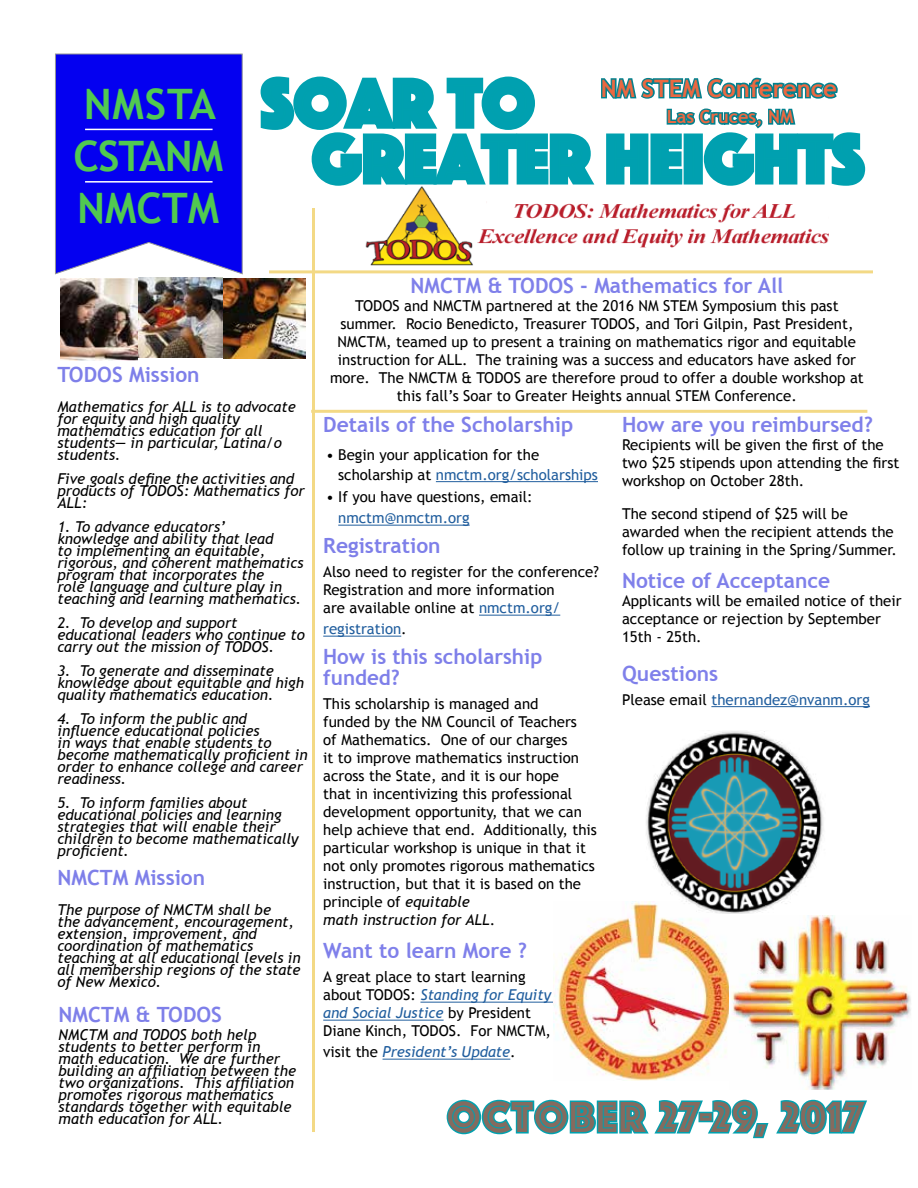
<style>
.page{position:relative;width:918px;height:1188px;background:#fff}
.page>*{position:absolute;margin:0;border:0;box-sizing:border-box;transform-origin:0 0}
.t1{font:72px "Phosphate Inline";color:#00a0b0}
.t2{font:45px "Phosphate Inline";letter-spacing:.04em;color:#856b5f}
.t3{font:700 42px/52.3px "Trebuchet MS";color:#51c951}
.t4{font:700 24px "Trebuchet MS";color:#eb6841}
.t5{font:700 21px "Trebuchet MS";color:#7f80ea}
.t6{font:700 21px/21px "Trebuchet MS";color:#7e7fe9}
.t7{font:700 18px "Trebuchet MS";color:#eb6841}
.t8{font:15px/18px "Trebuchet MS";color:#000}
.t9{font:italic 15px/12px "Trebuchet MS";color:#000}
.t10{font:15px "Trebuchet MS";color:#215e9e}
.t11{font:italic 15px "Trebuchet MS";color:#215e9e}
.s1{color:#215e9e}
.s2{color:#000}
.s3{font-style:italic}
.s4{font-style:italic;color:#215e9e}
.s5{font-style:normal;color:#000}
</style>
<div class="page">
<svg style="left:55px;top:53px;width:188px;height:222px;background:#1a17ef"></svg>
<svg style="left:260px;top:76px;width:606px;height:110px"></svg>
<hr style="left:269px;top:270px;width:604px;height:3px;background:#f3d985">
<hr style="left:311px;top:410px;width:556px;height:3px;background:#f3d985">
<hr style="left:436px;top:481px;width:162px;height:1px;background:#215e9e">
<hr style="left:338px;top:525px;width:132px;height:1px;background:#215e9e">
<hr style="left:479px;top:615px;width:81px;height:1px;background:#215e9e">
<hr style="left:323px;top:636px;width:78px;height:1px;background:#215e9e">
<hr style="left:420px;top:1002px;width:136px;height:1px;background:#215e9e">
<hr style="left:323px;top:1020px;width:121px;height:1px;background:#215e9e">
<hr style="left:383px;top:1059px;width:127px;height:1px;background:#215e9e">
<hr style="left:711px;top:706px;width:159px;height:1px;background:#215e9e">
<hr style="left:312px;top:208px;width:3px;height:924px;background:#f3d985">
<svg style="left:446px;top:1099px;width:421px;height:40px"></svg>
<hr style="left:85px;top:129px;width:128px;height:1px;background:#fff">
<hr style="left:85px;top:181px;width:128px;height:2px;background:#fff">
<img style="left:731px;top:916px;width:180px;height:173px">
<img style="left:554px;top:902px;width:175px;height:179px">
<img style="left:646px;top:731px;width:177px;height:182px">
<img style="left:61px;top:279px;width:77px;height:81px">
<img style="left:138px;top:278px;width:84px;height:80px">
<img style="left:224px;top:278px;width:81px;height:80px">
<img style="left:366px;top:185px;width:463px;height:80px">
<h3 class="t3" style="left:73px;top:78px;width:151px">NMSTA<br>CSTANM<br>NMCTM</h3>
<h1 class="t1" style="left:261px;top:52px;width:275px">SOAR TO</h1>
<h3 class="t4" style="left:601px;top:73px;width:238px">NM STEM Conference</h3>
<p class="t7" style="left:667px;top:105px;width:128px">Las Cruces, NM</p>
<h1 class="t1" style="left:312px;top:108px;width:554px">GREATER HEIGHTS</h1>
<h3 class="t6" style="left:57px;top:364px;width:144px">TODOS Mission</h3>
<p class="t9" style="left:57px;top:401px;width:240px">Mathematics for ALL is to advocate for equity and high quality mathematics education for all students— in particular, Latina/o students.</p>
<p class="t9" style="left:57px;top:473px;width:249px">Five goals define the activities and products of TODOS: Mathematics for<br>ALL:</p>
<p class="t9" style="left:57px;top:521px;width:248px">1. To advance educators’<br>knowledge and ability that lead<br>to implementing an equitable, rigorous, and coherent mathematics program that incorporates the<br>role language and culture play in teaching and learning mathematics.</p>
<p class="t9" style="left:57px;top:617px;width:249px">2. To develop and support educational leaders who continue to carry out the mission of TODOS.</p>
<p class="t9" style="left:57px;top:665px;width:248px">3. To generate and disseminate knowledge about equitable and high quality mathematics education.</p>
<p class="t9" style="left:57px;top:713px;width:252px">4. To inform the public and influence educational policies<br>in ways that enable students to become mathematically proficient in order to enhance college and career readiness.</p>
<p class="t9" style="left:57px;top:797px;width:243px">5. To inform families about educational policies and learning strategies that will enable their children to become mathematically proficient.</p>
<h3 class="t6" style="left:57px;top:868px;width:149px">NMCTM Mission</h3>
<p class="t9" style="left:57px;top:904px;width:245px">The purpose of NMCTM shall be<br>the advancement, encouragement, extension, improvement, and coordination of mathematics teaching at all educational levels in all membership regions of the state of New Mexico.</p>
<h3 class="t6" style="left:59px;top:1004px;width:165px">NMCTM &amp; TODOS</h3>
<p class="t9" style="left:59px;top:1029px;width:239px">NMCTM and TODOS both help students to better perform in math education. We are further building an affiliation between the two organizations. This affiliation promotes rigorous mathematics standards together with equitable math education for ALL.</p>
<h3 class="t5" style="left:411px;top:272px;width:374px">NMCTM &amp; TODOS - Mathematics for All</h3>
<p class="t8" style="left:330px;top:296px;width:535px;text-align:center">TODOS and NMCTM partnered at the 2016 NM STEM Symposium this past summer. Rocio Benedicto, Treasurer TODOS, and Tori Gilpin, Past President, NMCTM, teamed up to present a training on mathematics rigor and equitable instruction for ALL. The training was a success and educators have asked for more. The NMCTM &amp; TODOS are therefore proud to offer a double workshop at this fall’s Soar to Greater Heights annual STEM Conference.</p>
<h3 class="t5" style="left:323px;top:411px;width:252px">Details of the Scholarship</h3>
<p class="t8" style="left:338px;top:445px;width:261px;line-height:19.5px;text-indent:-12px">• Begin your application for the scholarship at <span class="s1">nmctm.org/scholarships</span></p>
<p class="t8" style="left:326px;top:488px;width:208px">• If you have questions, email:</p>
<p class="t10" style="left:338px;top:509px;width:133px">nmctm@nmctm.org</p>
<h3 class="t6" style="left:323px;top:535px;width:119px">Registration</h3>
<p class="t8" style="left:323px;top:563px;width:277px">Also need to register for the conference?<br>Registration and more information<br>are available online at <span class="s1">nmctm.org/</span></p>
<p class="t10" style="left:323px;top:620px;width:85px">registration<span class="s2">.</span></p>
<h3 class="t6" style="left:323px;top:646px;width:221px">How is this scholarship funded?</h3>
<p class="t8" style="left:323px;top:695px;width:275px">This scholarship is managed and<br>funded by the NM Council of Teachers<br>of Mathematics. One of our charges<br>it to improve mathematics instruction across the State, and it is our hope<br>that in incentivizing this professional development opportunity, that we can help achieve that end. Additionally, this particular workshop is unique in that it not only promotes rigorous mathematics instruction, but that it is based on the principle of <span class="s3">equitable<br>math instruction for ALL</span>.</p>
<h3 class="t5" style="left:323px;top:938px;width:205px">Want to learn More ?</h3>
<p class="t8" style="left:323px;top:968px;width:229px">A great place to start learning about TODOS: <span class="s4">Standing for Equity and Social Justice</span> by President<br>Diane Kinch, TODOS. For NMCTM,</p>
<p class="t11" style="left:323px;top:1043px;width:194px"><span class="s5">visit the</span> President’s Update<span class="s5">.</span></p>
<h3 class="t5" style="left:622px;top:411px;width:252px">How are you reimbursed?</h3>
<p class="t8" style="left:622px;top:436px;width:279px">Recipients will be given the first of the two $25 stipends upon attending the first workshop on October 28th.</p>
<p class="t8" style="left:622px;top:505px;width:276px">The second stipend of $25 will be awarded when the recipient attends the follow up training in the Spring/Summer.</p>
<h3 class="t5" style="left:622px;top:567px;width:210px">Notice of Acceptance</h3>
<p class="t8" style="left:622px;top:592px;width:281px">Applicants will be emailed notice of their acceptance or rejection by September<br>15th - 25th.</p>
<h3 class="t5" style="left:622px;top:660px;width:98px">Questions</h3>
<p class="t10" style="left:622px;top:691px;width:249px"><span class="s2">Please email</span> thernandez@nvanm.org</p>
<h2 class="t2" style="left:447px;top:1085px;width:418px">OCTOBER 27-29, 2017</h2>
</div>
